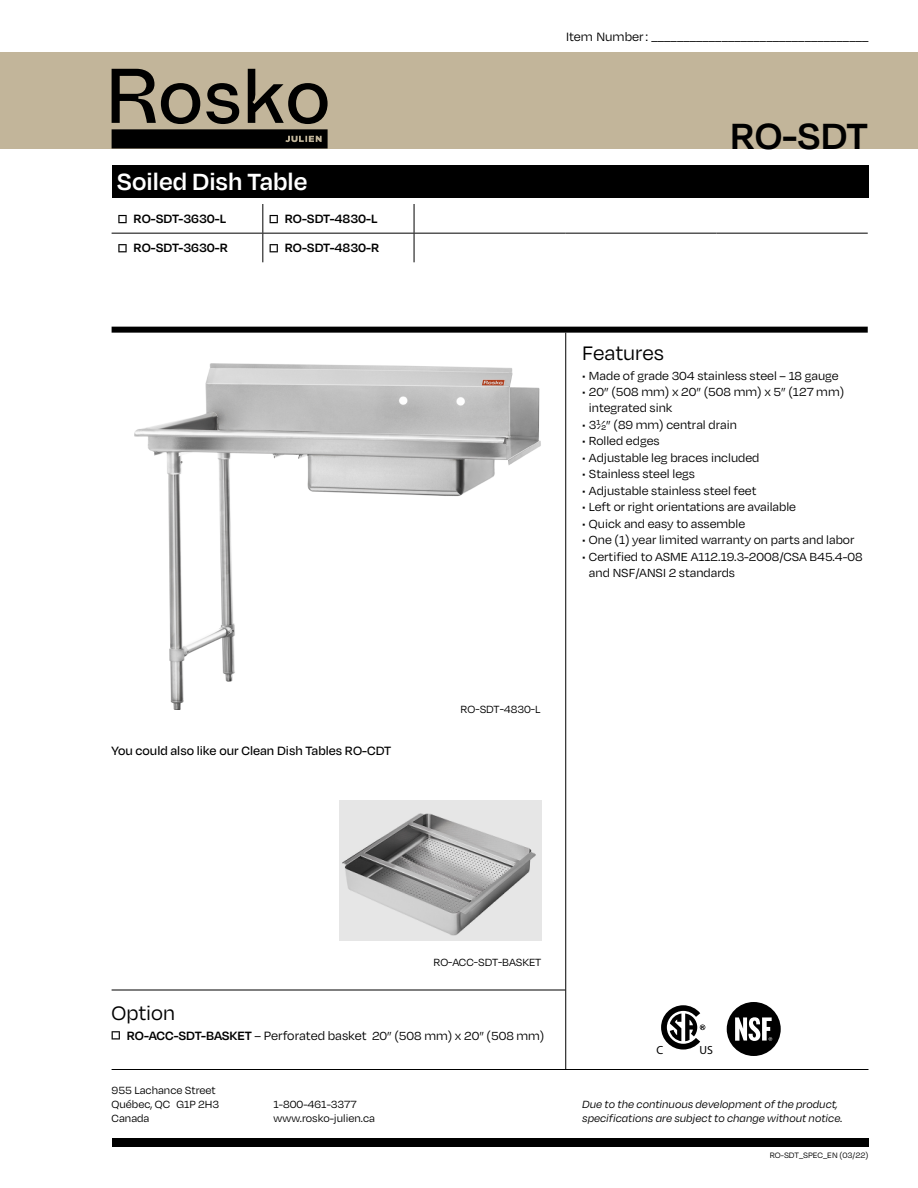
<style>
.page{position:relative;width:918px;height:1188px;background:#fff}
.page>*{position:absolute;margin:0;border:0;box-sizing:border-box;transform-origin:0 0}
.t1{font:600 42px "Degular";color:#000}
.t2{font:600 27px "Degular";color:#fff}
.t3{font:22.5px "Degular";color:#000}
.t4{font:600 13.8px "Degular";color:#000}
.t5{font:13.8px "Degular";color:#000}
.t6{font:500 13.8px "Degular";color:#000}
.t7{font:13.5px/16.5px "Degular";color:#000}
.t8{font:12px/14.2px "Degular";color:#000}
.t9{font:italic 12px/14.2px "Degular";color:#000}
.t10{font:11.85px "Myriad Pro";color:#000}
.t11{font:9px "Degular";color:#000}
.s1{font-weight:600;font-size:13.8px}
.s2{font-size:13.8px}
</style>
<div class="page">
<img style="left:134px;top:363px;width:407px;height:347px">
<div style="left:0;top:52px;width:918px;height:96px;background:#c2b59a"></div>
<div style="left:112px;top:165px;width:756px;height:33px;background:#000"></div>
<hr style="left:112px;top:1069px;width:756px;height:1px;background:#000">
<svg style="left:112px;top:69px;width:216px;height:79px"></svg>
<hr style="left:565px;top:333px;width:1px;height:737px;background:#000">
<svg style="left:112px;top:327px;width:756px;height:6px;background:#0f0f0f"></svg>
<hr style="left:263px;top:233px;width:151px;height:1px;background:#000">
<svg style="left:262px;top:204px;width:1px;height:58px"></svg>
<hr style="left:414px;top:233px;width:151px;height:1px;background:#000">
<hr style="left:565px;top:233px;width:152px;height:1px;background:#000">
<hr style="left:717px;top:233px;width:151px;height:1px;background:#000">
<hr style="left:112px;top:233px;width:151px;height:1px;background:#000">
<svg style="left:414px;top:204px;width:1px;height:58px"></svg>
<svg style="left:118px;top:215px;width:9px;height:8px"></svg>
<svg style="left:270px;top:215px;width:8px;height:8px"></svg>
<svg style="left:118px;top:244px;width:9px;height:8px"></svg>
<svg style="left:270px;top:244px;width:8px;height:8px"></svg>
<svg style="left:112px;top:1031px;width:8px;height:9px"></svg>
<hr style="left:112px;top:990px;width:453px;height:1px;background:#000">
<img style="left:339px;top:801px;width:202px;height:140px">
<div style="left:727px;top:1002px;width:54px;height:54px;background:#000;border-radius:50%"></div>
<svg style="left:735px;top:1017px;width:37px;height:24px"></svg>
<svg style="left:661px;top:1005px;width:44px;height:45px"></svg>
<div style="left:112px;top:1138px;width:756px;height:9px;background:#000"></div>
<h2 class="t2" style="left:117px;top:164px;width:192px">Soiled Dish Table</h2>
<p class="t4" style="left:134px;top:210px;width:94px">RO-SDT-3630-L</p>
<p class="t4" style="left:285px;top:210px;width:94px">RO-SDT-4830-L</p>
<p class="t4" style="left:134px;top:240px;width:96px">RO-SDT-3630-R</p>
<p class="t4" style="left:285px;top:240px;width:96px">RO-SDT-4830-R</p>
<p class="t6" style="left:112px;top:742px;width:281px">You could also like our Clean Dish Tables RO-CDT</p>
<p class="t5" style="left:566px;top:29px;width:304px">Item Number: __________________________________</p>
<h1 class="t1" style="left:730px;top:109px;width:140px">RO-SDT</h1>
<h3 class="t3" style="left:582px;top:340px;width:83px">Features</h3>
<p class="t7" style="left:582px;top:367px;width:258px">• Made of grade 304 stainless steel – 18 gauge</p>
<p class="t7" style="left:589px;top:383px;width:257px;text-indent:-7px">• 20” (508 mm) x 20” (508 mm) x 5” (127 mm) integrated sink</p>
<p class="t7" style="left:582px;top:416px;width:156px">• 3½” (89 mm) central drain</p>
<p class="t7" style="left:582px;top:433px;width:79px">• Rolled edges</p>
<p class="t7" style="left:582px;top:449px;width:179px">• Adjustable leg braces included</p>
<p class="t7" style="left:582px;top:466px;width:114px">• Stainless steel legs</p>
<p class="t7" style="left:582px;top:482px;width:176px">• Adjustable stainless steel feet</p>
<p class="t7" style="left:582px;top:499px;width:215px">• Left or right orientations are available</p>
<p class="t7" style="left:582px;top:515px;width:164px">• Quick and easy to assemble</p>
<p class="t7" style="left:582px;top:531px;width:274px">• One (1) year limited warranty on parts and labor</p>
<p class="t7" style="left:589px;top:548px;width:275px;text-indent:-7px">• Certified to ASME A112.19.3-2008/CSA B45.4-08 and NSF/ANSI 2 standards</p>
<p class="t8" style="left:461px;top:702px;width:81px">RO-SDT-4830-L</p>
<p class="t8" style="left:433px;top:954px;width:110px">RO-ACC-SDT-BASKET</p>
<h3 class="t3" style="left:112px;top:1000px;width:65px">Option</h3>
<p class="t7" style="left:127px;top:1027px;width:419px"><span class="s1">RO-ACC-SDT-BASKET</span> <span class="s2">– Perforated basket</span> 20” (508 mm) x 20” (508 mm)</p>
<p class="t8" style="left:112px;top:1082px;width:109px">955 Lachance Street<br>Québec, QC G1P 2H3<br>Canada</p>
<p class="t8" style="left:273px;top:1096px;width:103px">1-800-461-3377 www.rosko-julien.ca</p>
<p class="t10" style="left:656px;top:1043px;width:8px">C</p>
<p class="t10" style="left:699px;top:1043px;width:15px">US</p>
<p class="t9" style="left:582px;top:1096px;width:262px">Due to the continuous development of the product, specifications are subject to change without notice.</p>
<p class="t11" style="left:770px;top:1150px;width:100px">RO-SDT_SPEC_EN (03/22)</p>
</div>
